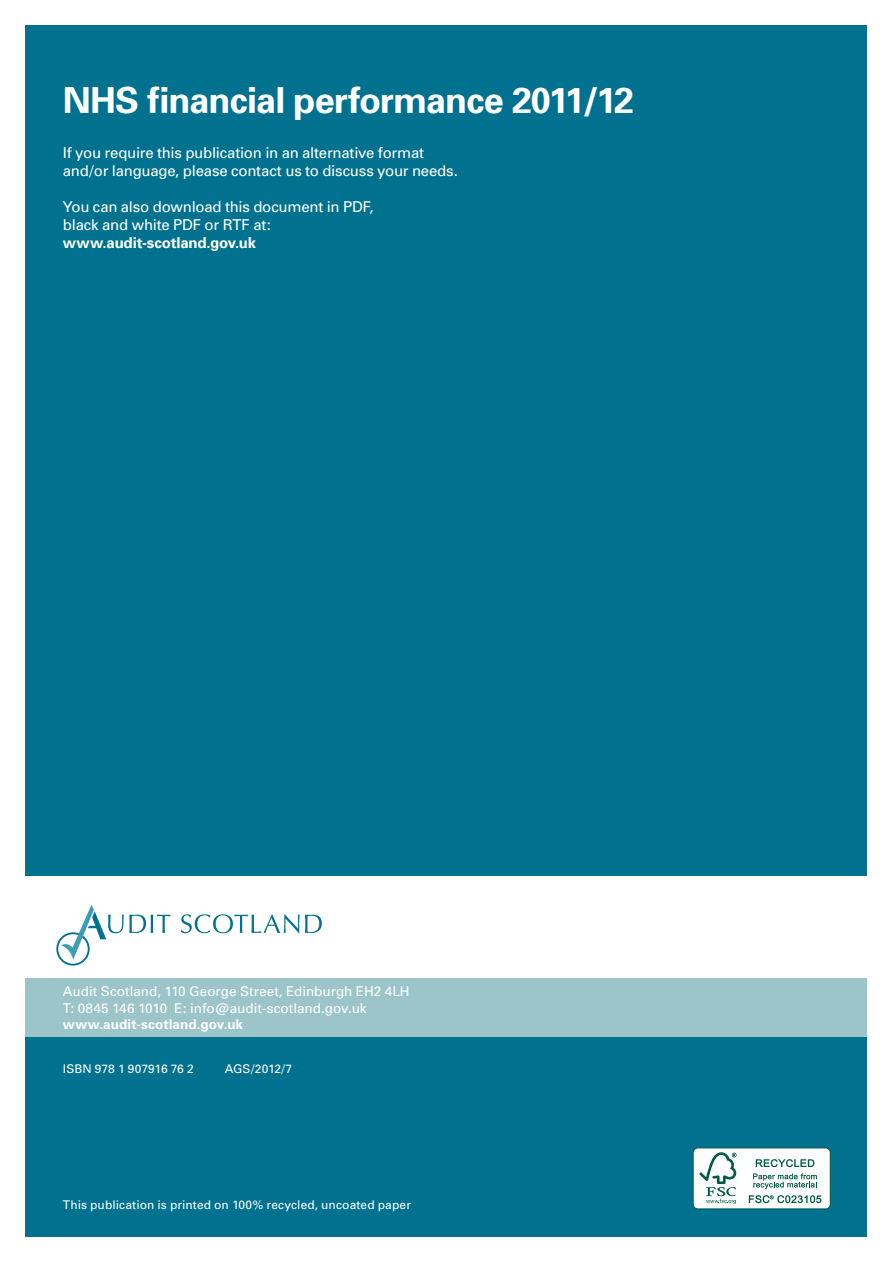
<style>
.page{position:relative;width:893px;height:1263px;background:#fff}
.page>*{position:absolute;margin:0;border:0;box-sizing:border-box;transform-origin:0 0}
.t1{font:700 36px "Univers";letter-spacing:-.025em;color:#fff}
.t2{font:15px/18px "Univers";letter-spacing:-.015em;color:#fff}
.t3{font:700 15px "Univers";letter-spacing:-.01em;color:#fff}
.t4{font:13.5px "Univers";color:#fff}
.t5{font:700 13.5px "Univers";letter-spacing:.01em;color:#fff}
.t6{font:12px "Univers";letter-spacing:.005em;color:#fff}
</style>
<div class="page">
<div style="left:26px;top:26px;width:841px;height:1211px;background:#00728f"></div>
<div style="left:0;top:876px;width:893px;height:159px;background:#fff"></div>
<div style="left:26px;top:978px;width:841px;height:59px;background:#9cc5ca"></div>
<div style="left:56px;top:932px;width:34px;height:33px;border:2px solid #00728f;border-radius:50%"></div>
<svg style="left:61px;top:905px;width:109px;height:55px"></svg>
<svg style="left:181px;top:914px;width:141px;height:19px"></svg>
<div style="left:693px;top:1148px;width:137px;height:61px;background:#fff;border-radius:5px"></div>
<div style="left:693px;top:1147px;width:138px;height:62px;border:1px solid #005c42;border-radius:5px"></div>
<svg style="left:756px;top:1159px;width:58px;height:8px"></svg>
<svg style="left:753px;top:1173px;width:64px;height:16px"></svg>
<svg style="left:749px;top:1195px;width:72px;height:8px"></svg>
<svg style="left:699px;top:1152px;width:37px;height:52px"></svg>
<p class="t1" style="left:63px;top:79px;width:573px">NHS financial performance 2011/12</p>
<p class="t2" style="left:63px;top:144px;width:396px">If you require this publication in an alternative format and/or language, please contact us to discuss your needs.</p>
<p class="t2" style="left:63px;top:198px;width:312px">You can also download this document in PDF, black and white PDF or RTF at:</p>
<p class="t3" style="left:63px;top:233px;width:195px">www.audit-scotland.gov.uk</p>
<p class="t4" style="left:63px;top:984px;width:348px">Audit Scotland, 110 George Street, Edinburgh EH2 4LH</p>
<p class="t4" style="left:63px;top:1000px;width:305px">T: 0845 146 1010 E: info@audit-scotland.gov.uk</p>
<p class="t5" style="left:63px;top:1016px;width:182px">www.audit-scotland.gov.uk</p>
<p class="t6" style="left:63px;top:1062px;width:132px">ISBN 978 1 907916 76 2</p>
<p class="t6" style="left:225px;top:1062px;width:69px">AGS/2012/7</p>
<p class="t6" style="left:63px;top:1197px;width:350px">This publication is printed on 100% recycled, uncoated paper</p>
</div>
